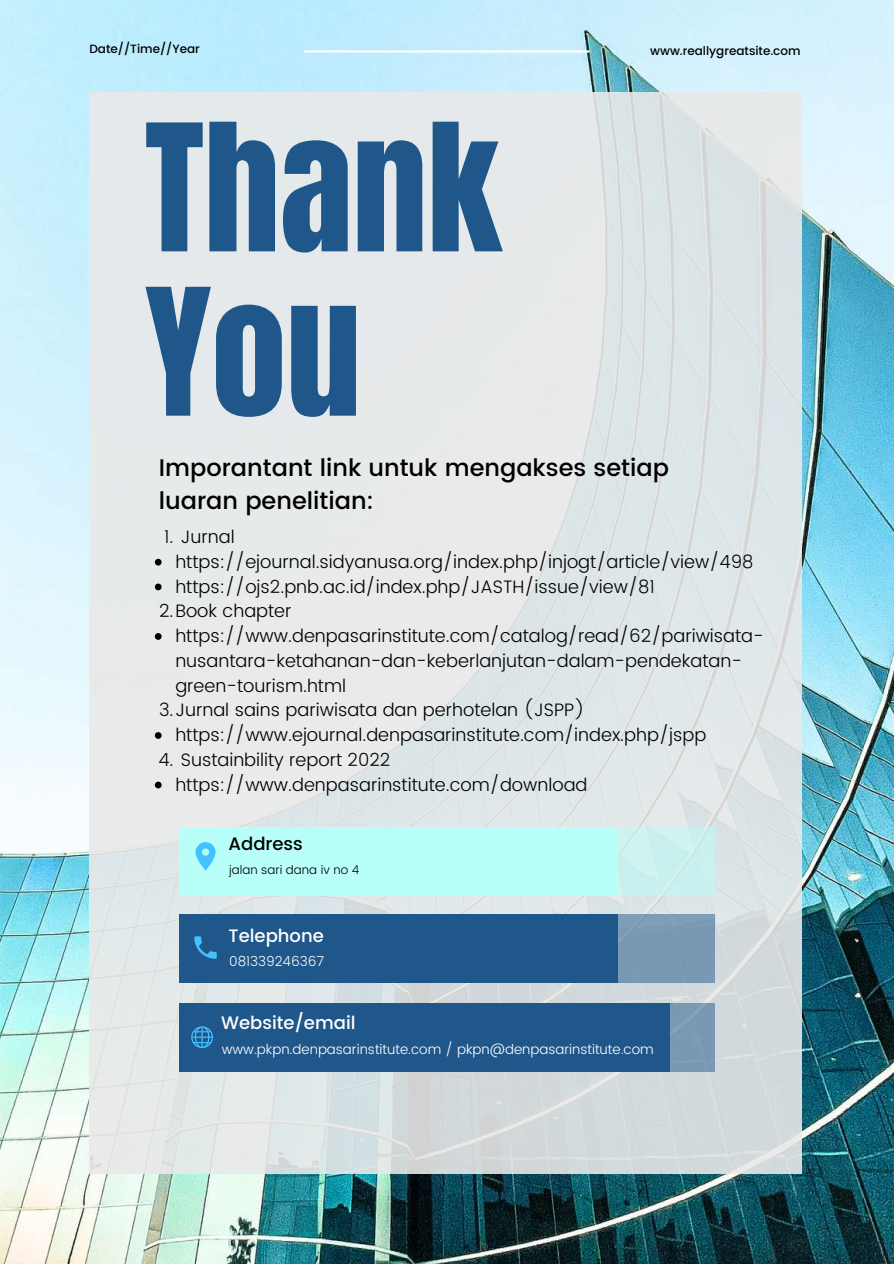
<style>
.page{position:relative;width:894px;height:1264px;background:#fff}
.page>*{position:absolute;margin:0;border:0;box-sizing:border-box;transform-origin:0 0}
.t1{font:150px/164.2px "Anton";color:#20578b}
.t2{font:500 24px/32.7px "Poppins";color:#000}
.t3{font:300 18px/24.8px "Poppins";color:#000}
.t4{font:500 18px "Poppins";color:#fff}
.t5{font:500 18px "Poppins";color:#000}
.t6{font:300 13.5px "Poppins";color:#fff}
.t7{font:500 12px "Poppins";color:#000}
.t8{font:300 12px "Poppins";color:#000}
</style>
<div class="page">
<img style="left:0;top:0;width:893px;height:1263px">
<div style="left:89px;top:93px;width:712px;height:1081px;background:#e9e9e9"></div>
<div style="left:179px;top:826px;width:438px;height:69px;background:#b8fff9"></div>
<svg style="left:195px;top:842px;width:20px;height:28px"></svg>
<div style="left:179px;top:914px;width:438px;height:69px;background:#20578b"></div>
<div style="left:179px;top:1002px;width:490px;height:69px;background:#20578b"></div>
<svg style="left:194px;top:936px;width:23px;height:22px"></svg>
<svg style="left:191px;top:1026px;width:21px;height:21px"></svg>
<hr style="left:305px;top:50px;width:283px;height:3px;background:#fff">
<svg style="left:155px;top:559px;width:6px;height:6px"></svg>
<svg style="left:155px;top:583px;width:6px;height:7px"></svg>
<svg style="left:155px;top:633px;width:6px;height:7px"></svg>
<svg style="left:155px;top:732px;width:6px;height:7px"></svg>
<svg style="left:155px;top:781px;width:6px;height:7px"></svg>
<div style="left:617px;top:826px;width:97px;height:69px;background:#c9f1ef"></div>
<div style="left:617px;top:914px;width:97px;height:69px;background:#7998b3"></div>
<svg style="left:666px;top:1002px;width:48px;height:69px;background:#7394b0"></svg>
<p class="t7" style="left:89px;top:42px;width:112px">Date//Time//Year</p>
<p class="t7" style="left:650px;top:43px;width:152px">www.reallygreatsite.com</p>
<h1 class="t1" style="left:145px;top:108px;width:358px">Thank<br>You</h1>
<h2 class="t2" style="left:159px;top:451px;width:511px">Imporantant link untuk mengakses setiap luaran penelitian:</h2>
<p class="t3" style="left:164px;top:524px;width:72px">1. Jurnal</p>
<p class="t3" style="left:175px;top:549px;width:579px">https://ejournal.sidyanusa.org/index.php/injogt/article/view/498</p>
<p class="t3" style="left:175px;top:574px;width:481px">https://ojs2.pnb.ac.id/index.php/JASTH/issue/view/81</p>
<p class="t3" style="left:159px;top:598px;width:134px">2.Book chapter</p>
<p class="t3" style="left:175px;top:623px;width:590px">https://www.denpasarinstitute.com/catalog/read/62/pariwisata-</p>
<p class="t3" style="left:175px;top:648px;width:568px">nusantara-ketahanan-dan-keberlanjutan-dalam-pendekatan-</p>
<p class="t3" style="left:175px;top:673px;width:172px">green-tourism.html</p>
<p class="t3" style="left:159px;top:697px;width:427px">3.Jurnal sains pariwisata dan perhotelan (JSPP)</p>
<p class="t3" style="left:175px;top:722px;width:532px">https://www.ejournal.denpasarinstitute.com/index.php/jspp</p>
<p class="t3" style="left:175px;top:747px;width:413px;text-indent:-17px">4. Sustainbility report 2022 https://www.denpasarinstitute.com/download</p>
<p class="t5" style="left:228px;top:833px;width:76px">Address</p>
<p class="t8" style="left:229px;top:863px;width:132px">jalan sari dana iv no 4</p>
<p class="t4" style="left:228px;top:924px;width:97px">Telephone</p>
<p class="t6" style="left:229px;top:953px;width:96px">081339246367</p>
<p class="t4" style="left:221px;top:1012px;width:136px">Website/email</p>
<p class="t6" style="left:222px;top:1041px;width:433px">www.pkpn.denpasarinstitute.com / pkpn@denpasarinstitute.com</p>
</div>
